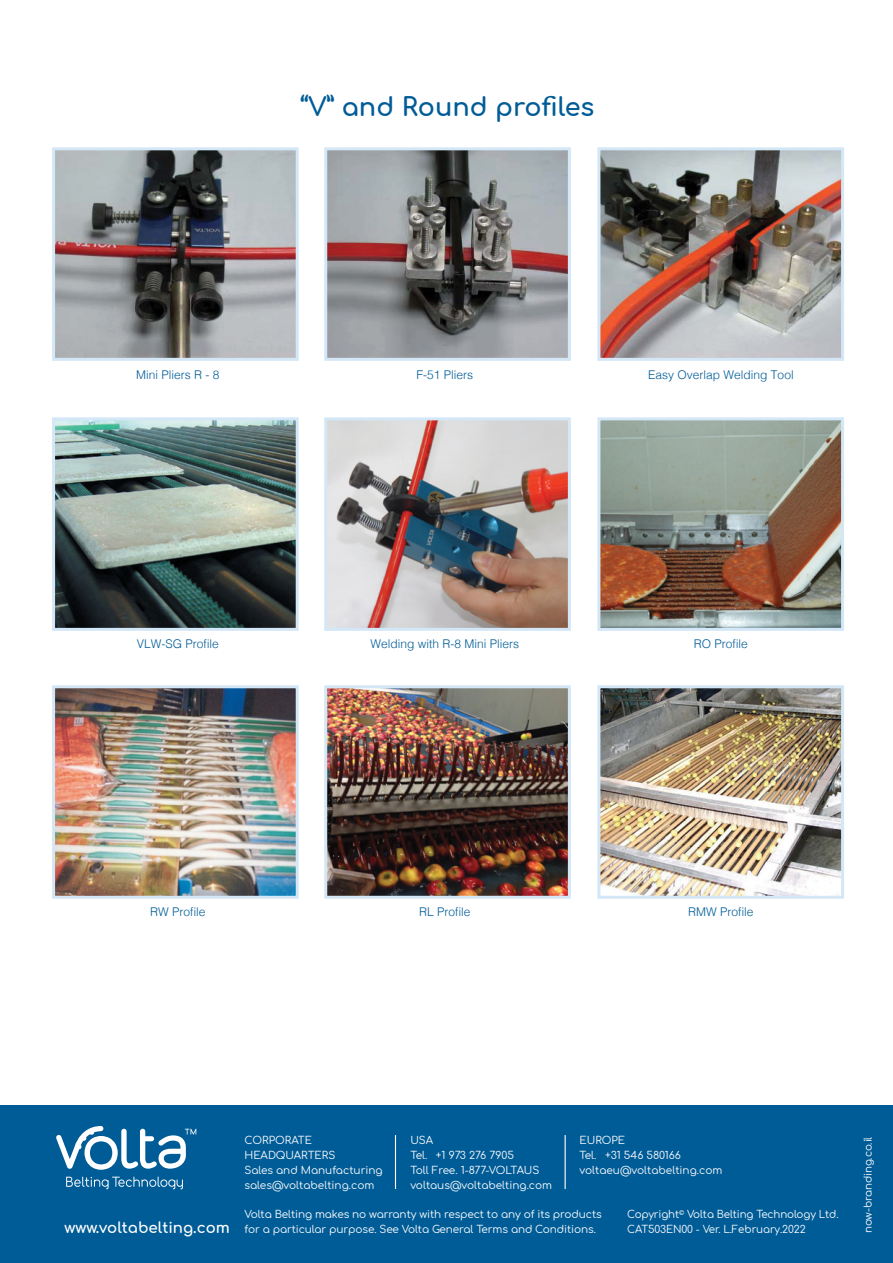
<style>
.page{position:relative;width:893px;height:1263px;background:#fff}
.page>*{position:absolute;margin:0;border:0;box-sizing:border-box;transform-origin:0 0}
.t1{font:700 25.5px "Comfortaa";color:#005c97}
.t2{font:700 15px "Comfortaa";color:#fff}
.t3{font:300 12px "Helvetica";color:#005c97}
.t4{font:10.5px/15px "Comfortaa";letter-spacing:-.01em;color:#fff}
</style>
<div class="page">
<img style="left:601px;top:151px;width:239px;height:206px">
<div style="left:597px;top:147px;width:247px;height:214px;border:3px solid #d4e7f7"></div>
<img style="left:601px;top:421px;width:239px;height:206px">
<div style="left:597px;top:417px;width:247px;height:214px;border:3px solid #d4e7f7"></div>
<img style="left:601px;top:689px;width:239px;height:206px">
<div style="left:597px;top:685px;width:247px;height:214px;border:3px solid #d4e7f7"></div>
<img style="left:56px;top:421px;width:239px;height:206px">
<div style="left:52px;top:417px;width:247px;height:214px;border:3px solid #d4e7f7"></div>
<img style="left:56px;top:689px;width:239px;height:206px">
<div style="left:52px;top:685px;width:247px;height:214px;border:3px solid #d4e7f7"></div>
<img style="left:328px;top:421px;width:239px;height:206px">
<div style="left:324px;top:417px;width:247px;height:214px;border:3px solid #d4e7f7"></div>
<img style="left:328px;top:689px;width:239px;height:206px">
<div style="left:324px;top:685px;width:247px;height:214px;border:3px solid #d4e7f7"></div>
<img style="left:56px;top:151px;width:239px;height:206px">
<div style="left:52px;top:147px;width:247px;height:214px;border:3px solid #d4e7f7"></div>
<img style="left:328px;top:151px;width:239px;height:206px">
<div style="left:324px;top:147px;width:247px;height:214px;border:3px solid #d4e7f7"></div>
<div style="left:0;top:1106px;width:893px;height:157px;background:#005c97"></div>
<svg style="left:66px;top:1176px;width:117px;height:13px"></svg>
<svg style="left:56px;top:1126px;width:140px;height:44px"></svg>
<hr style="left:395px;top:1135px;width:1px;height:54px;background:#fff">
<hr style="left:565px;top:1135px;width:1px;height:54px;background:#fff">
<h1 class="t1" style="left:301px;top:83px;width:295px">“V” and Round profiles</h1>
<p class="t3" style="left:136px;top:364px;width:85px">Mini Pliers R - 8</p>
<p class="t3" style="left:416px;top:364px;width:58px">F-51 Pliers</p>
<p class="t3" style="left:648px;top:364px;width:147px">Easy Overlap Welding Tool</p>
<p class="t3" style="left:137px;top:634px;width:84px">VLW-SG Profile</p>
<p class="t3" style="left:370px;top:634px;width:150px">Welding with R-8 Mini Pliers</p>
<p class="t3" style="left:694px;top:634px;width:56px">RO Profile</p>
<p class="t3" style="left:150px;top:902px;width:57px">RW Profile</p>
<p class="t3" style="left:419px;top:902px;width:53px">RL Profile</p>
<p class="t3" style="left:688px;top:902px;width:67px">RMW Profile</p>
<h2 class="t2" style="left:65px;top:1214px;width:167px">www.voltabelting.com</h2>
<p class="t4" style="left:244px;top:1132px;width:140px">CORPORATE<br>HEADQUARTERS<br>Sales and Manufacturing sales@voltabelting.com</p>
<p class="t4" style="left:579px;top:1132px;width:144px">EUROPE<br>Tel. +31 546 580166 voltaeu@voltabelting.com</p>
<p class="t4" style="left:410px;top:1132px;width:143px">USA<br>Tel. +1 973 276 7905<br>Toll Free. 1-877-VOLTAUS voltaus@voltabelting.com</p>
<p class="t4" style="left:244px;top:1205px;width:359px">Volta Belting makes no warranty with respect to any of its products for a particular purpose. See Volta General Terms and Conditions.</p>
<p class="t4" style="left:627px;top:1205px;width:213px">Copyright<sup>©</sup> Volta Belting Technology Ltd.<br>CAT503EN00 - Ver. L.February.2022</p>
<p class="t4" style="left:859px;top:1233px;width:98px;rotate:-90deg">now-branding.co.il</p>
</div>
